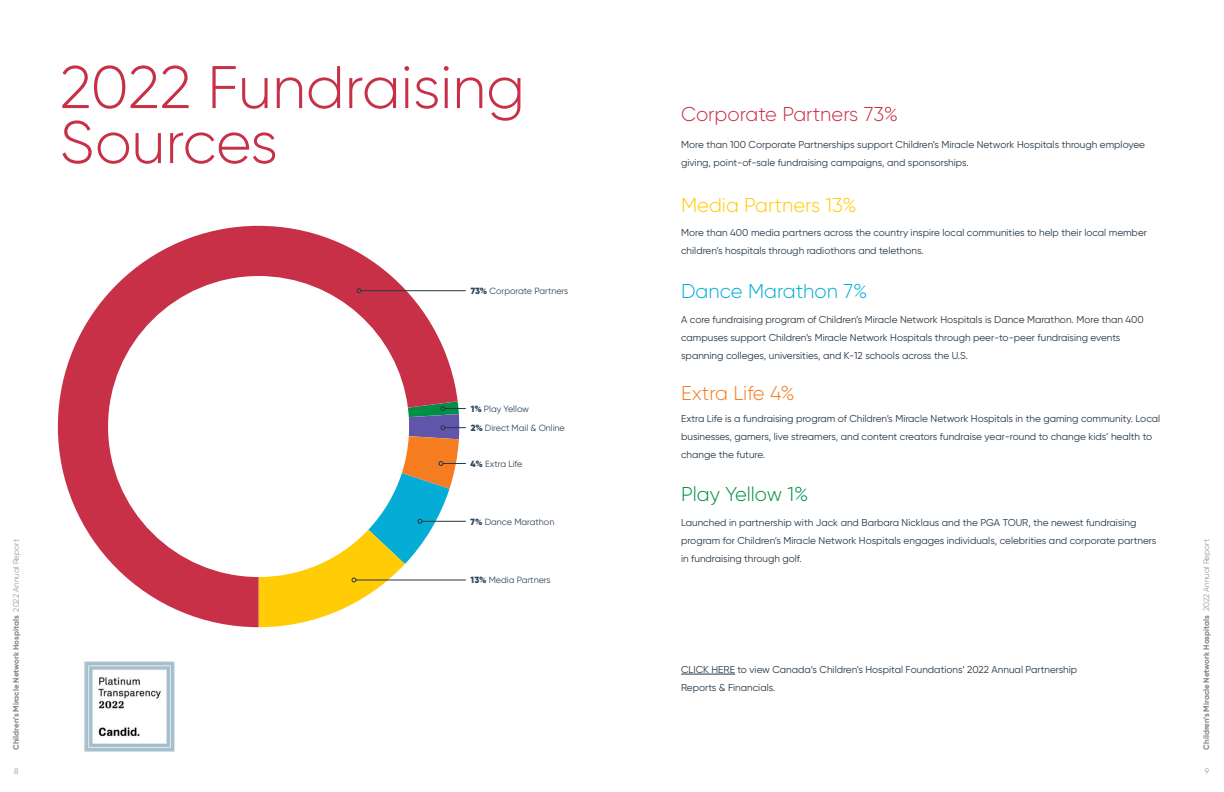
<style>
.page{position:relative;width:1224px;height:792px;background:#fff}
.page>*{position:absolute;margin:0;border:0;box-sizing:border-box;transform-origin:0 0}
.t1{font:300 60px/55px "Gilroy";color:#c73047}
.t2{font:300 20px "Gilroy";color:#c73047}
.t3{font:300 20px "Gilroy";color:#ffcb05}
.t4{font:300 20px "Gilroy";color:#05add6}
.t5{font:300 20px "Gilroy";color:#008f45}
.t6{font:300 20px "Gilroy";color:#f57d21}
.t7{font:10px/18px "Gilroy";color:#253746}
.t8{font:9px/19.1px "Gilroy";color:#32475e}
.t9{font:700 8px "Gilroy";color:#808285}
.t10{font:300 8px "Gilroy";color:#808285}
.s1{font-weight:300}
.s2{font-weight:900}
</style>
<div class="page">
<svg style="left:58px;top:226px;width:400px;height:401px"></svg>
<hr style="left:681px;top:674px;width:54px;height:1px;background:#253746">
<img style="left:84px;top:661px;width:91px;height:91px">
<hr style="left:361px;top:290px;width:105px;height:1px;background:#253746">
<svg style="left:357px;top:288px;width:4px;height:5px"></svg>
<svg style="left:259px;top:401px;width:207px;height:226px"></svg>
<h1 class="t1" style="left:60px;top:59px;width:467px">2022 Fundraising<br>Sources</h1>
<p class="t9" style="left:11px;top:750px;width:212px;rotate:-90deg">Children’s Miracle Network Hospitals <span class="s1">2022 Annual Report</span></p>
<p class="t10" style="left:14px;top:767px;width:6px">8</p>
<p class="t8" style="left:471px;top:281px;width:99px"><span class="s2">73%</span> Corporate Partners</p>
<p class="t8" style="left:471px;top:399px;width:96px"><span class="s2">1%</span> Play Yellow<br><span class="s2">2%</span> Direct Mail &amp; Online</p>
<p class="t8" style="left:471px;top:454px;width:53px"><span class="s2">4%</span> Extra Life</p>
<p class="t8" style="left:471px;top:512px;width:85px"><span class="s2">7%</span> Dance Marathon</p>
<p class="t8" style="left:471px;top:571px;width:82px"><span class="s2">13%</span> Media Partners</p>
<h2 class="t2" style="left:681px;top:102px;width:218px">Corporate Partners 73%</h2>
<p class="t7" style="left:681px;top:135px;width:466px">More than 100 Corporate Partnerships support Children’s Miracle Network Hospitals through employee giving, point-of-sale fundraising campaigns, and sponsorships.</p>
<h2 class="t3" style="left:681px;top:193px;width:177px">Media Partners 13%</h2>
<p class="t7" style="left:681px;top:224px;width:467px">More than 400 media partners across the country inspire local communities to help their local member children’s hospitals through radiothons and telethons.</p>
<h2 class="t4" style="left:681px;top:279px;width:188px">Dance Marathon 7%</h2>
<p class="t7" style="left:681px;top:310px;width:464px">A core fundraising program of Children’s Miracle Network Hospitals is Dance Marathon. More than 400 campuses support Children’s Miracle Network Hospitals through peer-to-peer fundraising events spanning colleges, universities, and K-12 schools across the U.S.</p>
<h2 class="t6" style="left:681px;top:381px;width:115px">Extra Life 4%</h2>
<p class="t7" style="left:681px;top:409px;width:481px">Extra Life is a fundraising program of Children’s Miracle Network Hospitals in the gaming community. Local businesses, gamers, live streamers, and content creators fundraise year-round to change kids’ health to change the future.</p>
<h2 class="t5" style="left:681px;top:482px;width:129px">Play Yellow 1%</h2>
<p class="t7" style="left:681px;top:514px;width:477px">Launched in partnership with Jack and Barbara Nicklaus and the PGA TOUR, the newest fundraising program for Children’s Miracle Network Hospitals engages individuals, celebrities and corporate partners in fundraising through golf.</p>
<p class="t7" style="left:681px;top:660px;width:398px">CLICK HERE to view Canada’s Children’s Hospital Foundations’ 2022 Annual Partnership<br>Reports &amp; Financials.</p>
<p class="t9" style="left:1201px;top:750px;width:212px;rotate:-90deg">Children’s Miracle Network Hospitals <span class="s1">2022 Annual Report</span></p>
<p class="t10" style="left:1205px;top:767px;width:6px">9</p>
</div>
